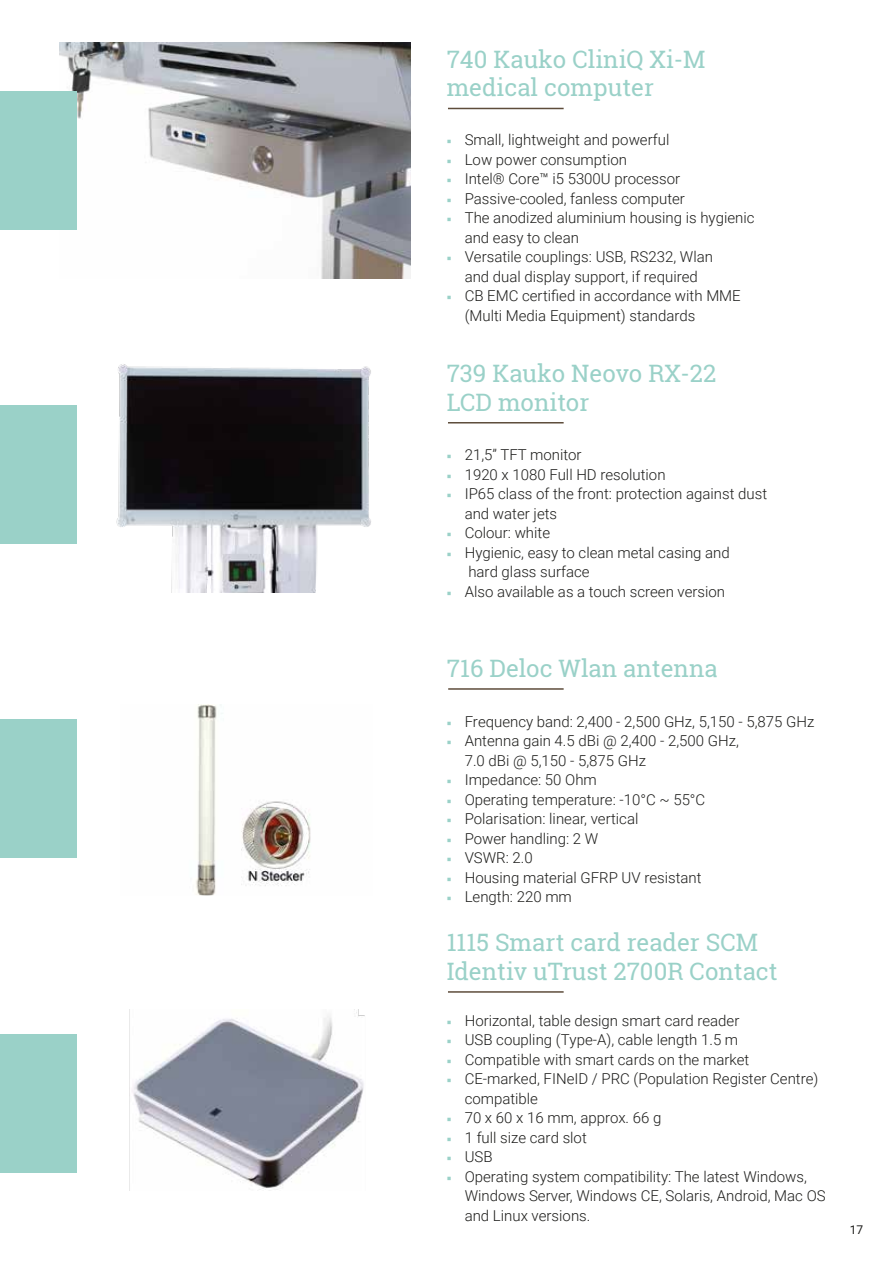
<style>
.page{position:relative;width:893px;height:1263px;background:#fff}
.page>*{position:absolute;margin:0;border:0;box-sizing:border-box;transform-origin:0 0}
.t1{font:24px/28.8px "Roboto Slab";color:#9ad1c8}
.t2{font:300 15px/19.5px "Roboto";color:#1d1d1b}
.t3{font:12px "Roboto";color:#1d1d1b}
.s1{font-family:"Arno Pro";font-weight:400;color:#9ad1c8}
</style>
<div class="page">
<img style="left:60px;top:43px;width:350px;height:236px">
<img style="left:60px;top:364px;width:311px;height:229px">
<hr style="left:448px;top:108px;width:116px;height:1px;background:#5e4c3b">
<hr style="left:448px;top:422px;width:116px;height:1px;background:#5e4c3b">
<img style="left:196px;top:704px;width:115px;height:191px">
<hr style="left:448px;top:688px;width:116px;height:2px;background:#5e4c3b">
<div style="left:0;top:406px;width:77px;height:138px;background:#9ad1c8"></div>
<div style="left:0;top:720px;width:77px;height:138px;background:#9ad1c8"></div>
<div style="left:0;top:1034px;width:77px;height:139px;background:#9ad1c8"></div>
<div style="left:0;top:92px;width:77px;height:138px;background:#9ad1c8"></div>
<img style="left:129px;top:1010px;width:236px;height:180px">
<hr style="left:448px;top:991px;width:116px;height:2px;background:#5e4c3b">
<h1 class="t1" style="left:447px;top:44px;width:260px">740 Kauko CliniQ Xi-M medical computer</h1>
<p class="t2" style="left:447px;top:130px;width:224px"><span class="s1">■</span> Small, lightweight and powerful</p>
<p class="t2" style="left:447px;top:149px;width:182px"><span class="s1">■</span> Low power consumption</p>
<p class="t2" style="left:447px;top:169px;width:235px"><span class="s1">■</span> Intel® Core™ i5 5300U processor</p>
<p class="t2" style="left:447px;top:188px;width:240px"><span class="s1">■</span> Passive-cooled, fanless computer</p>
<p class="t2" style="left:465px;top:208px;width:291px;text-indent:-18px"><span class="s1">■</span> The anodized aluminium housing is hygienic and easy to clean</p>
<p class="t2" style="left:447px;top:247px;width:268px;text-align:center"><span class="s1">■</span> Versatile couplings: USB, RS232, Wlan and dual display support, if required</p>
<p class="t2" style="left:465px;top:286px;width:278px;text-indent:-18px"><span class="s1">■</span> CB EMC certified in accordance with MME (Multi Media Equipment) standards</p>
<h1 class="t1" style="left:447px;top:359px;width:271px">739 Kauko Neovo RX-22<br>LCD monitor</h1>
<p class="t2" style="left:447px;top:444px;width:136px"><span class="s1">■</span> 21,5” TFT monitor</p>
<p class="t2" style="left:447px;top:464px;width:220px"><span class="s1">■</span> 1920 x 1080 Full HD resolution</p>
<p class="t2" style="left:465px;top:483px;width:304px;text-indent:-18px"><span class="s1">■</span> IP65 class of the front: protection against dust and water jets</p>
<p class="t2" style="left:447px;top:522px;width:105px"><span class="s1">■</span> Colour: white</p>
<p class="t2" style="left:468px;top:542px;width:263px;text-indent:-22px"><span class="s1">■</span> Hygienic, easy to clean metal casing and hard glass surface</p>
<p class="t2" style="left:447px;top:581px;width:280px"><span class="s1">■</span> Also available as a touch screen version</p>
<h1 class="t1" style="left:447px;top:654px;width:272px">716 Deloc Wlan antenna</h1>
<p class="t2" style="left:447px;top:711px;width:369px"><span class="s1">■</span> Frequency band: 2,400 - 2,500 GHz, 5,150 - 5,875 GHz</p>
<p class="t2" style="left:465px;top:731px;width:276px;text-indent:-18px"><span class="s1">■</span> Antenna gain 4.5 dBi @ 2,400 - 2,500 GHz,<br>7.0 dBi @ 5,150 - 5,875 GHz</p>
<p class="t2" style="left:447px;top:770px;width:152px"><span class="s1">■</span> Impedance: 50 Ohm</p>
<p class="t2" style="left:447px;top:789px;width:260px"><span class="s1">■</span> Operating temperature: -10°C ~ 55°C</p>
<p class="t2" style="left:447px;top:809px;width:193px"><span class="s1">■</span> Polarisation: linear, vertical</p>
<p class="t2" style="left:447px;top:828px;width:153px"><span class="s1">■</span> Power handling: 2 W</p>
<p class="t2" style="left:447px;top:848px;width:88px"><span class="s1">■</span> VSWR: 2.0</p>
<p class="t2" style="left:447px;top:867px;width:256px"><span class="s1">■</span> Housing material GFRP UV resistant</p>
<p class="t2" style="left:447px;top:887px;width:127px"><span class="s1">■</span> Length: 220 mm</p>
<h1 class="t1" style="left:447px;top:928px;width:332px">1115 Smart card reader SCM<br>Identiv uTrust 2700R Contact</h1>
<p class="t2" style="left:447px;top:1010px;width:294px"><span class="s1">■</span> Horizontal, table design smart card reader</p>
<p class="t2" style="left:447px;top:1029px;width:293px"><span class="s1">■</span> USB coupling (Type-A), cable length 1.5 m</p>
<p class="t2" style="left:447px;top:1049px;width:304px"><span class="s1">■</span> Compatible with smart cards on the market</p>
<p class="t2" style="left:465px;top:1068px;width:355px;text-indent:-18px"><span class="s1">■</span> CE-marked, FINeID / PRC (Population Register Centre) compatible</p>
<p class="t2" style="left:447px;top:1107px;width:216px"><span class="s1">■</span> 70 x 60 x 16 mm, approx. 66 g</p>
<p class="t2" style="left:447px;top:1127px;width:142px"><span class="s1">■</span> 1 full size card slot</p>
<p class="t2" style="left:447px;top:1146px;width:47px"><span class="s1">■</span> USB</p>
<p class="t2" style="left:465px;top:1166px;width:362px;text-indent:-18px"><span class="s1">■</span> Operating system compatibility: The latest Windows,<br>Windows Server, Windows CE, Solaris, Android, Mac OS and Linux versions.</p>
<p class="t3" style="left:850px;top:1221px;width:15px">17</p>
</div>
